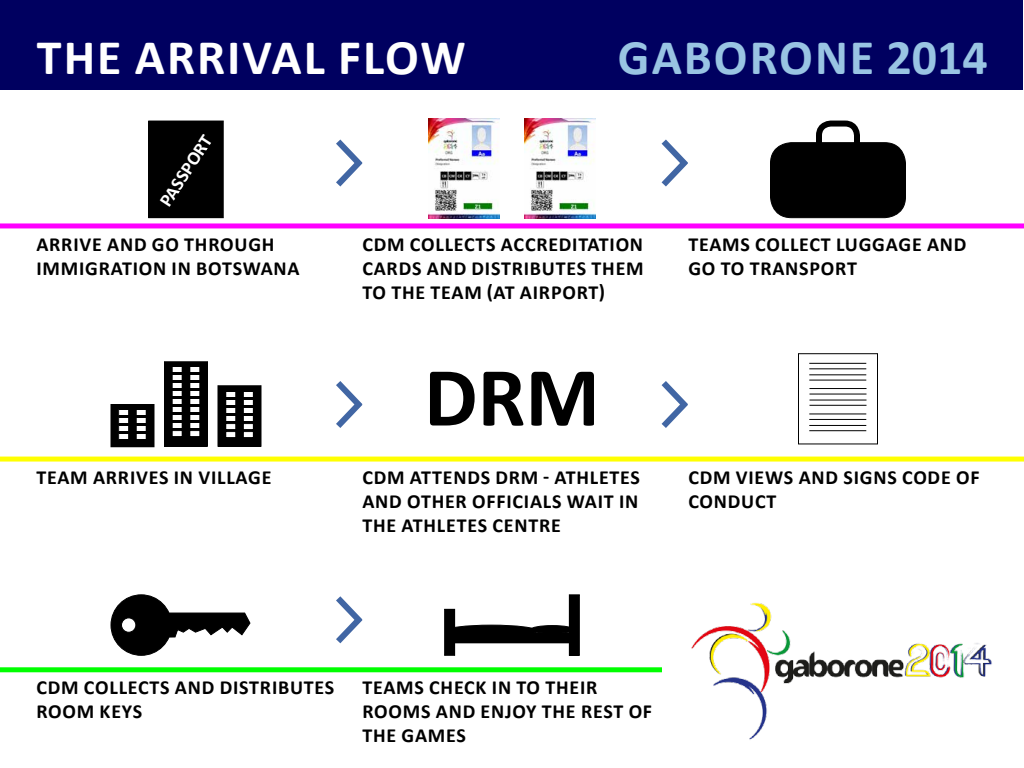
<style>
.page{position:relative;width:1024px;height:768px;background:#fff}
.page>*{position:absolute;margin:0;border:0;box-sizing:border-box;transform-origin:0 0}
.t1{font:700 85px "Calibri";color:#000}
.t2{font:700 50px "Calibri";letter-spacing:.04em;color:#fff}
.t3{font:700 50px "Calibri";letter-spacing:.04em;color:#99c4e3}
.t4{font:700 20px/24px "Calibri";letter-spacing:.04em;color:#000}
.t5{font:700 19px "Calibri";color:#fff}
</style>
<div class="page">
<div style="left:0;top:0;width:1023px;height:90px;background:#000060"></div>
<div style="left:111px;top:405px;width:43px;height:42px;background:#000"></div>
<div style="left:110px;top:404px;width:44px;height:43px;border:1px solid #000"></div>
<div style="left:164px;top:362px;width:44px;height:84px;background:#000"></div>
<div style="left:164px;top:361px;width:44px;height:86px;border:1px solid #000"></div>
<div style="left:218px;top:386px;width:43px;height:60px;background:#000"></div>
<div style="left:218px;top:385px;width:44px;height:62px;border:1px solid #000"></div>
<img style="left:525px;top:118px;width:70px;height:100px">
<img style="left:429px;top:118px;width:70px;height:100px">
<div style="left:770px;top:143px;width:136px;height:75px;background:#000;border-radius:21px"></div>
<div style="left:770px;top:142px;width:136px;height:76px;border:1px solid #000;border-radius:21px"></div>
<div style="left:816px;top:121px;width:44px;height:43px;border:6px solid #000;border-radius:12px"></div>
<div style="left:149px;top:121px;width:74px;height:97px;background:#000"></div>
<div style="left:148px;top:121px;width:76px;height:97px;border:1px solid #000"></div>
<div style="left:111px;top:595px;width:61px;height:60px;background:#000;border-radius:50%"></div>
<div style="left:110px;top:594px;width:62px;height:62px;border:1px solid #000;border-radius:50%"></div>
<svg style="left:167px;top:612px;width:84px;height:26px"></svg>
<div style="left:121px;top:618px;width:15px;height:14px;background:#fff;border-radius:50%"></div>
<div style="left:121px;top:617px;width:15px;height:16px;border:1px solid #000;border-radius:50%"></div>
<div style="left:445px;top:609px;width:10px;height:46px;background:#000"></div>
<div style="left:444px;top:609px;width:11px;height:47px;border:1px solid #000"></div>
<div style="left:569px;top:595px;width:10px;height:60px;background:#000"></div>
<div style="left:569px;top:594px;width:11px;height:62px;border:1px solid #000"></div>
<div style="left:450px;top:633px;width:124px;height:10px;background:#000"></div>
<div style="left:531px;top:626px;width:43px;height:7px;background:#000;border-radius:50%"></div>
<div style="left:530px;top:625px;width:44px;height:9px;border:1px solid #000;border-radius:50%"></div>
<div style="left:446px;top:625px;width:91px;height:12px;background:#000;border-radius:50%"></div>
<div style="left:445px;top:625px;width:93px;height:12px;border:1px solid #000;border-radius:50%"></div>
<div style="left:0;top:223px;width:1024px;height:5px;background:#f0f"></div>
<div style="left:0;top:457px;width:1024px;height:5px;background:#ff0"></div>
<div style="left:0;top:667px;width:662px;height:5px;background:#0f0"></div>
<img style="left:691px;top:603px;width:301px;height:137px">
<svg style="left:336px;top:139px;width:27px;height:48px"></svg>
<svg style="left:661px;top:139px;width:27px;height:48px"></svg>
<svg style="left:336px;top:381px;width:27px;height:47px"></svg>
<svg style="left:661px;top:381px;width:27px;height:47px"></svg>
<svg style="left:336px;top:596px;width:27px;height:48px"></svg>
<div style="left:798px;top:353px;width:80px;height:91px;border:1px solid #000"></div>
<hr style="left:809px;top:363px;width:57px;height:1px;background:#000">
<hr style="left:809px;top:368px;width:57px;height:1px;background:#000">
<hr style="left:809px;top:374px;width:57px;height:1px;background:#000">
<hr style="left:809px;top:380px;width:57px;height:1px;background:#000">
<hr style="left:810px;top:388px;width:56px;height:1px;background:#000">
<hr style="left:810px;top:394px;width:56px;height:1px;background:#000">
<hr style="left:810px;top:400px;width:56px;height:1px;background:#000">
<hr style="left:810px;top:405px;width:56px;height:1px;background:#000">
<hr style="left:809px;top:413px;width:57px;height:1px;background:#000">
<hr style="left:809px;top:419px;width:57px;height:1px;background:#000">
<hr style="left:809px;top:425px;width:57px;height:1px;background:#000">
<hr style="left:809px;top:430px;width:57px;height:1px;background:#000">
<div style="left:119px;top:410px;width:10px;height:6px;background:#fff"></div>
<div style="left:118px;top:409px;width:11px;height:7px;border:1px solid #000"></div>
<div style="left:136px;top:410px;width:10px;height:6px;background:#fff"></div>
<div style="left:136px;top:409px;width:11px;height:7px;border:1px solid #000"></div>
<div style="left:119px;top:418px;width:10px;height:6px;background:#fff"></div>
<div style="left:118px;top:417px;width:11px;height:7px;border:1px solid #000"></div>
<div style="left:136px;top:418px;width:10px;height:6px;background:#fff"></div>
<div style="left:136px;top:417px;width:11px;height:7px;border:1px solid #000"></div>
<div style="left:119px;top:426px;width:10px;height:6px;background:#fff"></div>
<div style="left:118px;top:425px;width:11px;height:7px;border:1px solid #000"></div>
<div style="left:136px;top:426px;width:10px;height:6px;background:#fff"></div>
<div style="left:136px;top:425px;width:11px;height:7px;border:1px solid #000"></div>
<div style="left:119px;top:434px;width:10px;height:6px;background:#fff"></div>
<div style="left:118px;top:433px;width:11px;height:7px;border:1px solid #000"></div>
<div style="left:136px;top:434px;width:10px;height:6px;background:#fff"></div>
<div style="left:136px;top:433px;width:11px;height:7px;border:1px solid #000"></div>
<div style="left:172px;top:366px;width:10px;height:7px;background:#fff"></div>
<div style="left:172px;top:366px;width:11px;height:7px;border:1px solid #000"></div>
<div style="left:190px;top:366px;width:10px;height:7px;background:#fff"></div>
<div style="left:189px;top:366px;width:11px;height:7px;border:1px solid #000"></div>
<div style="left:172px;top:374px;width:10px;height:7px;background:#fff"></div>
<div style="left:172px;top:374px;width:11px;height:7px;border:1px solid #000"></div>
<div style="left:190px;top:374px;width:10px;height:7px;background:#fff"></div>
<div style="left:189px;top:374px;width:11px;height:7px;border:1px solid #000"></div>
<div style="left:172px;top:382px;width:10px;height:7px;background:#fff"></div>
<div style="left:172px;top:382px;width:11px;height:7px;border:1px solid #000"></div>
<div style="left:190px;top:382px;width:10px;height:7px;background:#fff"></div>
<div style="left:189px;top:382px;width:11px;height:7px;border:1px solid #000"></div>
<div style="left:172px;top:390px;width:10px;height:7px;background:#fff"></div>
<div style="left:172px;top:390px;width:11px;height:7px;border:1px solid #000"></div>
<div style="left:190px;top:390px;width:10px;height:7px;background:#fff"></div>
<div style="left:189px;top:390px;width:11px;height:7px;border:1px solid #000"></div>
<div style="left:172px;top:398px;width:10px;height:7px;background:#fff"></div>
<div style="left:172px;top:398px;width:11px;height:7px;border:1px solid #000"></div>
<div style="left:190px;top:398px;width:10px;height:7px;background:#fff"></div>
<div style="left:189px;top:398px;width:11px;height:7px;border:1px solid #000"></div>
<div style="left:172px;top:406px;width:10px;height:7px;background:#fff"></div>
<div style="left:172px;top:406px;width:11px;height:7px;border:1px solid #000"></div>
<div style="left:190px;top:406px;width:10px;height:7px;background:#fff"></div>
<div style="left:189px;top:406px;width:11px;height:7px;border:1px solid #000"></div>
<div style="left:172px;top:414px;width:10px;height:7px;background:#fff"></div>
<div style="left:172px;top:414px;width:11px;height:7px;border:1px solid #000"></div>
<div style="left:190px;top:414px;width:10px;height:7px;background:#fff"></div>
<div style="left:189px;top:414px;width:11px;height:7px;border:1px solid #000"></div>
<div style="left:172px;top:422px;width:10px;height:7px;background:#fff"></div>
<div style="left:172px;top:422px;width:11px;height:7px;border:1px solid #000"></div>
<div style="left:190px;top:422px;width:10px;height:7px;background:#fff"></div>
<div style="left:189px;top:422px;width:11px;height:7px;border:1px solid #000"></div>
<div style="left:226px;top:392px;width:10px;height:6px;background:#fff"></div>
<div style="left:225px;top:391px;width:11px;height:7px;border:1px solid #000"></div>
<div style="left:243px;top:392px;width:10px;height:6px;background:#fff"></div>
<div style="left:243px;top:391px;width:11px;height:7px;border:1px solid #000"></div>
<div style="left:226px;top:400px;width:10px;height:6px;background:#fff"></div>
<div style="left:225px;top:399px;width:11px;height:7px;border:1px solid #000"></div>
<div style="left:243px;top:400px;width:10px;height:6px;background:#fff"></div>
<div style="left:243px;top:399px;width:11px;height:7px;border:1px solid #000"></div>
<div style="left:226px;top:408px;width:10px;height:6px;background:#fff"></div>
<div style="left:225px;top:407px;width:11px;height:7px;border:1px solid #000"></div>
<div style="left:243px;top:408px;width:10px;height:6px;background:#fff"></div>
<div style="left:243px;top:407px;width:11px;height:7px;border:1px solid #000"></div>
<div style="left:226px;top:416px;width:10px;height:6px;background:#fff"></div>
<div style="left:225px;top:415px;width:11px;height:7px;border:1px solid #000"></div>
<div style="left:243px;top:416px;width:10px;height:6px;background:#fff"></div>
<div style="left:243px;top:415px;width:11px;height:7px;border:1px solid #000"></div>
<div style="left:226px;top:424px;width:10px;height:6px;background:#fff"></div>
<div style="left:225px;top:423px;width:11px;height:7px;border:1px solid #000"></div>
<div style="left:243px;top:424px;width:10px;height:6px;background:#fff"></div>
<div style="left:243px;top:423px;width:11px;height:7px;border:1px solid #000"></div>
<div style="left:226px;top:432px;width:10px;height:6px;background:#fff"></div>
<div style="left:225px;top:431px;width:11px;height:7px;border:1px solid #000"></div>
<div style="left:243px;top:432px;width:10px;height:6px;background:#fff"></div>
<div style="left:243px;top:431px;width:11px;height:7px;border:1px solid #000"></div>
<div style="left:172px;top:431px;width:10px;height:6px;background:#fff"></div>
<div style="left:172px;top:430px;width:11px;height:7px;border:1px solid #000"></div>
<div style="left:190px;top:431px;width:10px;height:6px;background:#fff"></div>
<div style="left:189px;top:430px;width:11px;height:7px;border:1px solid #000"></div>
<h2 class="t2" style="left:37px;top:22px;width:430px">THE ARRIVAL FLOW</h2>
<h2 class="t3" style="left:618px;top:22px;width:372px">GABORONE 2014</h2>
<p class="t5" style="left:153px;top:197px;width:83px;rotate:-57deg">PASSPORT</p>
<p class="t4" style="left:36px;top:231px;width:265px">ARRIVE AND GO THROUGH<br>IMMIGRATION IN BOTSWANA</p>
<p class="t4" style="left:362px;top:231px;width:283px;text-align:justify">CDM COLLECTS ACCREDITATION CARDS AND DISTRIBUTES THEM TO THE TEAM (AT AIRPORT)</p>
<p class="t4" style="left:688px;top:231px;width:280px">TEAMS COLLECT LUGGAGE AND<br>GO TO TRANSPORT</p>
<h1 class="t1" style="left:424px;top:337px;width:177px">DRM</h1>
<p class="t4" style="left:36px;top:464px;width:237px">TEAM ARRIVES IN VILLAGE</p>
<p class="t4" style="left:362px;top:464px;width:279px;text-align:justify">CDM ATTENDS DRM - ATHLETES AND OTHER OFFICIALS WAIT IN THE ATHLETES CENTRE</p>
<p class="t4" style="left:688px;top:464px;width:293px">CDM VIEWS AND SIGNS CODE OF<br>CONDUCT</p>
<p class="t4" style="left:36px;top:675px;width:300px">CDM COLLECTS AND DISTRIBUTES<br>ROOM KEYS</p>
<p class="t4" style="left:362px;top:675px;width:291px">TEAMS CHECK IN TO THEIR<br>ROOMS AND ENJOY THE REST OF<br>THE GAMES</p>
</div>
